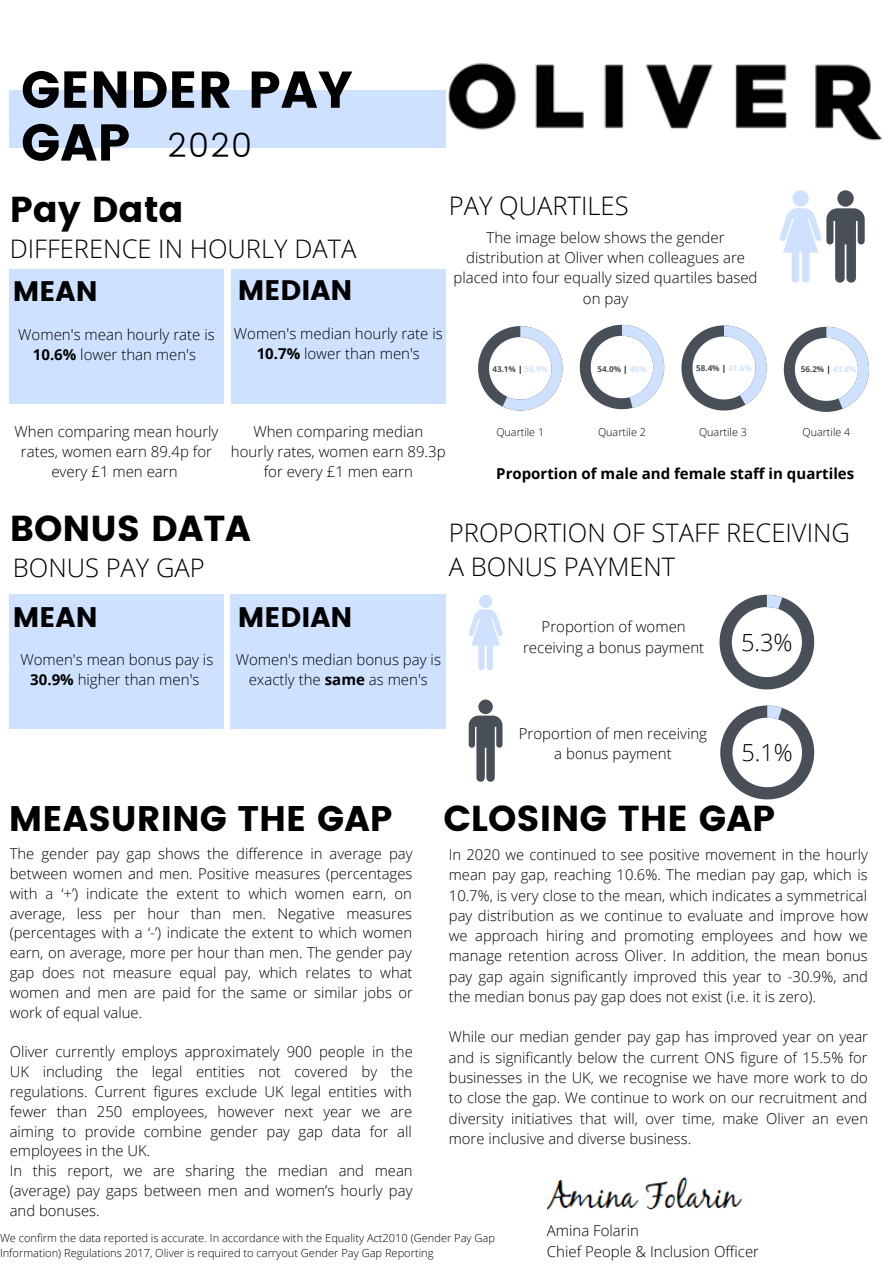
<style>
.page{position:relative;width:894px;height:1264px;background:#fff}
.page>*{position:absolute;margin:0;border:0;box-sizing:border-box;transform-origin:0 0}
.t1{font:51.6px/52.8px "Poppins";color:#000}
.t2{font:36px "Poppins";color:#000}
.t3{font:35.55px "Poppins";color:#000}
.t4{font:300 33.3px "Poppins";color:#000}
.t5{font:28.2px "Poppins";color:#000}
.t6{font:300 25.5px/35px "Open Sans";color:#000}
.t7{font:300 23.7px "Open Sans";color:#000}
.t8{font:300 23.4px "Open Sans";color:#000}
.t9{font:300 15px/20.2px "Open Sans";color:#000;text-align:center}
.t10{font:700 15px "Open Sans";color:#000}
.t11{font:300 14.85px/19.8px "Open Sans";color:#000;text-align:justify}
.t12{font:300 11.1px/14.7px "Open Sans";color:#000}
.t13{font:300 10.8px "Open Sans";color:#000}
.t14{font:700 8.1px "Open Sans";color:#494f56}
.s1{font-weight:700}
.s2{color:#000}
.s3{color:#cee1ff}
</style>
<div class="page">
<div style="left:10px;top:269px;width:214px;height:134px;background:#cee1ff"></div>
<div style="left:10px;top:91px;width:435px;height:57px;background:#cee1ff"></div>
<img style="left:449px;top:63px;width:433px;height:78px">
<div style="left:231px;top:269px;width:214px;height:134px;background:#cee1ff"></div>
<svg style="left:783px;top:327px;width:85px;height:85px"></svg>
<svg style="left:478px;top:326px;width:84px;height:84px"></svg>
<svg style="left:579px;top:325px;width:85px;height:84px"></svg>
<svg style="left:681px;top:325px;width:85px;height:85px"></svg>
<div style="left:9px;top:594px;width:214px;height:134px;background:#cee1ff"></div>
<div style="left:231px;top:594px;width:215px;height:134px;background:#cee1ff"></div>
<div style="left:792px;top:190px;width:16px;height:17px;background:#cee1ff;border-radius:50%"></div>
<div style="left:837px;top:190px;width:16px;height:17px;background:#494f56;border-radius:50%"></div>
<svg style="left:779px;top:208px;width:85px;height:75px"></svg>
<div style="left:479px;top:594px;width:13px;height:14px;background:#cee1ff;border-radius:50%"></div>
<svg style="left:468px;top:609px;width:34px;height:61px"></svg>
<div style="left:478px;top:699px;width:14px;height:15px;background:#494f56;border-radius:50%"></div>
<svg style="left:468px;top:715px;width:34px;height:66px"></svg>
<svg style="left:719px;top:594px;width:95px;height:95px"></svg>
<svg style="left:720px;top:705px;width:94px;height:94px"></svg>
<img style="left:547px;top:1177px;width:196px;height:34px">
<p class="t1" style="left:21px;top:63px;width:333px">GENDER PAY<br>GAP</p>
<p class="t4" style="left:167px;top:126px;width:86px">2020</p>
<p class="t2" style="left:10px;top:188px;width:175px">Pay Data</p>
<p class="t6" style="left:10px;top:231px;width:348px">DIFFERENCE IN HOURLY DATA</p>
<p class="t5" style="left:13px;top:275px;width:86px">MEAN</p>
<p class="t5" style="left:238px;top:273px;width:116px">MEDIAN</p>
<p class="t9" style="left:18px;top:324px;width:198px">Women's mean hourly rate is<br><span class="s1">10.6%</span> lower than men's</p>
<p class="t9" style="left:234px;top:323px;width:210px">Women's median hourly rate is<br><span class="s1">10.7%</span> lower than men's</p>
<p class="t6" style="left:449px;top:187px;width:181px">PAY QUARTILES</p>
<p class="t9" style="left:453px;top:227px;width:305px">The image below shows the gender distribution at Oliver when colleagues are placed into four equally sized quartiles based on pay</p>
<p class="t14" style="left:492px;top:363px;width:57px">43.1% <span class="s2">|</span> <span class="s3">56.9%</span></p>
<p class="t14" style="left:597px;top:363px;width:50px">54.0% <span class="s2">|</span> <span class="s3">46%</span></p>
<p class="t14" style="left:695px;top:362px;width:57px">58.4% <span class="s2">|</span> <span class="s3">41.6%</span></p>
<p class="t14" style="left:800px;top:363px;width:57px">56.2% <span class="s2">|</span> <span class="s3">43.8%</span></p>
<p class="t9" style="left:14px;top:420px;width:205px">When comparing mean hourly rates, women earn 89.4p for every £1 men earn</p>
<p class="t9" style="left:231px;top:420px;width:216px">When comparing median hourly rates, women earn 89.3p for every £1 men earn</p>
<p class="t13" style="left:496px;top:424px;width:49px">Quartile 1</p>
<p class="t13" style="left:598px;top:424px;width:49px">Quartile 2</p>
<p class="t13" style="left:698px;top:424px;width:49px">Quartile 3</p>
<p class="t13" style="left:802px;top:424px;width:49px">Quartile 4</p>
<p class="t10" style="left:496px;top:462px;width:359px">Proportion of male and female staff in quartiles</p>
<p class="t2" style="left:10px;top:507px;width:243px">BONUS DATA</p>
<p class="t6" style="left:13px;top:550px;width:193px">BONUS PAY GAP</p>
<p class="t6" style="left:449px;top:514px;width:402px">PROPORTION OF STAFF RECEIVING<br>A BONUS PAYMENT</p>
<p class="t5" style="left:13px;top:600px;width:86px">MEAN</p>
<p class="t5" style="left:238px;top:600px;width:116px">MEDIAN</p>
<p class="t9" style="left:20px;top:648px;width:194px">Women's mean bonus pay is<br><span class="s1">30.9%</span> higher than men's</p>
<p class="t9" style="left:235px;top:648px;width:207px">Women's median bonus pay is exactly the <span class="s1">same</span> as men's</p>
<p class="t9" style="left:523px;top:616px;width:182px;line-height:20.9px">Proportion of women receiving a bonus payment</p>
<p class="t7" style="left:740px;top:626px;width:53px">5.3%</p>
<p class="t9" style="left:518px;top:723px;width:190px">Proportion of men receiving a bonus payment</p>
<p class="t8" style="left:741px;top:736px;width:53px">5.1%</p>
<p class="t3" style="left:9px;top:797px;width:385px">MEASURING THE GAP</p>
<p class="t2" style="left:443px;top:797px;width:333px">CLOSING THE GAP</p>
<p class="t11" style="left:10px;top:843px;width:404px">The gender pay gap shows the difference in average pay between women and men. Positive measures (percentages with a ‘+’) indicate the extent to which women earn, on average, less per hour than men. Negative measures (percentages with a ‘-’) indicate the extent to which women earn, on average, more per hour than men. The gender pay gap does not measure equal pay, which relates to what women and men are paid for the same or similar jobs or work of equal value.</p>
<p class="t11" style="left:10px;top:1041px;width:404px">Oliver currently employs approximately 900 people in the UK including the legal entities not covered by the regulations. Current figures exclude UK legal entities with fewer than 250 employees, however next year we are aiming to provide combine gender pay gap data for all employees in the UK.</p>
<p class="t11" style="left:10px;top:1160px;width:404px">In this report, we are sharing the median and mean (average) pay gaps between men and women’s hourly pay and bonuses.</p>
<p class="t11" style="left:449px;top:844px;width:420px;line-height:20.2px">In 2020 we continued to see positive movement in the hourly mean pay gap, reaching 10.6%. The median pay gap, which is 10.7%, is very close to the mean, which indicates a symmetrical pay distribution as we continue to evaluate and improve how we approach hiring and promoting employees and how we manage retention across Oliver. In addition, the mean bonus pay gap again significantly improved this year to -30.9%, and the median bonus pay gap does not exist (i.e. it is zero).</p>
<p class="t11" style="left:449px;top:1026px;width:420px;line-height:20.2px">While our median gender pay gap has improved year on year and is significantly below the current ONS figure of 15.5% for businesses in the UK, we recognise we have more work to do to close the gap. We continue to work on our recruitment and diversity initiatives that will, over time, make Oliver an even more inclusive and diverse business.</p>
<p class="t12" style="left:0;top:1230px;width:496px">We confirm the data reported is accurate. In accordance with the Equality Act2010 (Gender Pay Gap<br>Information) Regulations 2017, Oliver is required to carryout Gender Pay Gap Reporting</p>
<p class="t9" style="left:546px;top:1220px;width:94px">Amina Folarin</p>
<p class="t9" style="left:546px;top:1240px;width:214px">Chief People &amp; Inclusion Officer</p>
</div>
